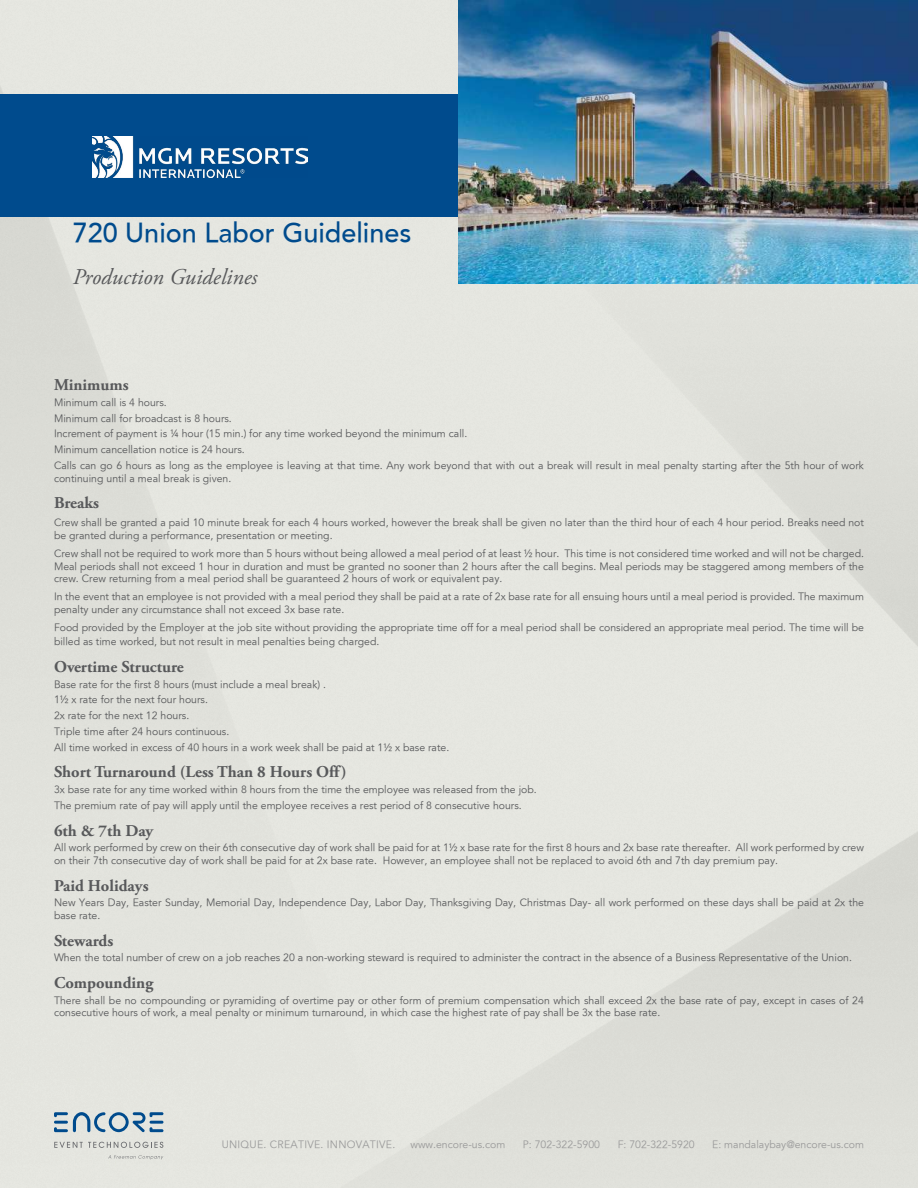
<style>
.page{position:relative;width:918px;height:1188px;background:#fff}
.page>*{position:absolute;margin:0;border:0;box-sizing:border-box;transform-origin:0 0}
.t1{font:500 27px "Avenir";color:#004b8d}
.t2{font:italic 22.5px "Adobe Garamond Pro";color:#58595b}
.t3{font:700 16.5px "Adobe Garamond Pro";color:#58595b}
.t4{font:10.5px/15.9px "Avenir";color:#58595b}
.t5{font:10.5px "Avenir";color:#9a9a9a}
.t6{font:10.5px "Avenir";letter-spacing:.025em;color:#9a9a9a}
</style>
<div class="page">
<img style="left:0;top:0;width:918px;height:1188px">
<div style="left:0;top:94px;width:918px;height:123px;background:#004b8d"></div>
<img style="left:93px;top:136px;width:214px;height:41px">
<svg style="left:54px;top:1142px;width:109px;height:6px"></svg>
<svg style="left:108px;top:1155px;width:55px;height:4px"></svg>
<svg style="left:54px;top:1112px;width:109px;height:20px;background:#97b1c3"></svg>
<img style="left:459px;top:0;width:459px;height:283px">
<h1 class="t1" style="left:73px;top:217px;width:340px">720 Union Labor Guidelines</h1>
<h2 class="t2" style="left:73px;top:263px;width:186px">Production Guidelines</h2>
<h3 class="t3" style="left:54px;top:375px;width:76px">Minimums</h3>
<p class="t4" style="left:54px;top:395px;width:812px">Minimum call is 4 hours.<br>Minimum call for broadcast is 8 hours.<br>Increment of payment is ¼ hour (15 min.) for any time worked beyond the minimum call.<br>Minimum cancellation notice is 24 hours.<br>Calls can go 6 hours as long as the employee is leaving at that time. Any work beyond that with out a break will result in meal penalty starting after the 5th hour of work</p>
<p class="t4" style="left:54px;top:471px;width:179px">continuing until a meal break is given.</p>
<h3 class="t3" style="left:54px;top:493px;width:47px">Breaks</h3>
<p class="t4" style="left:54px;top:517px;width:812px;line-height:12.6px">Crew shall be granted a paid 10 minute break for each 4 hours worked, however the break shall be given no later than the third hour of each 4 hour period. Breaks need not be granted during a performance, presentation or meeting.</p>
<p class="t4" style="left:54px;top:547px;width:812px;line-height:12.6px;text-align:justify">Crew shall not be required to work more than 5 hours without being allowed a meal period of at least ½ hour. This time is not considered time worked and will not be charged.<br>Meal periods shall not exceed 1 hour in duration and must be granted no sooner than 2 hours after the call begins. Meal periods may be staggered among members of the crew. Crew returning from a meal period shall be guaranteed 2 hours of work or equivalent pay.</p>
<p class="t4" style="left:54px;top:590px;width:812px;line-height:12.6px">In the event that an employee is not provided with a meal period they shall be paid at a rate of 2x base rate for all ensuing hours until a meal period is provided. The maximum penalty under any circumstance shall not exceed 3x base rate.</p>
<p class="t4" style="left:54px;top:620px;width:811px;line-height:14.4px">Food provided by the Employer at the job site without providing the appropriate time off for a meal period shall be considered an appropriate meal period. The time will be billed as time worked, but not result in meal penalties being charged.</p>
<h3 class="t3" style="left:54px;top:657px;width:131px">Overtime Structure</h3>
<p class="t4" style="left:54px;top:676px;width:397px">Base rate for the first 8 hours (must include a meal break) .<br>1½ x rate for the next four hours.<br>2x rate for the next 12 hours.<br>Triple time after 24 hours continuous.<br>All time worked in excess of 40 hours in a work week shall be paid at 1½ x base rate.</p>
<h3 class="t3" style="left:54px;top:763px;width:294px">Short Turnaround (Less Than 8 Hours Off)</h3>
<p class="t4" style="left:54px;top:782px;width:484px">3x base rate for any time worked within 8 hours from the time the employee was released from the job.<br>The premium rate of pay will apply until the employee receives a rest period of 8 consecutive hours.</p>
<h3 class="t3" style="left:54px;top:821px;width:101px">6th &amp; 7th Day</h3>
<p class="t4" style="left:54px;top:842px;width:811px;line-height:12.6px">All work performed by crew on their 6th consecutive day of work shall be paid for at 1½ x base rate for the first 8 hours and 2x base rate thereafter. All work performed by crew on their 7th consecutive day of work shall be paid for at 2x base rate. However, an employee shall not be replaced to avoid 6th and 7th day premium pay.</p>
<h3 class="t3" style="left:54px;top:876px;width:96px">Paid Holidays</h3>
<p class="t4" style="left:54px;top:897px;width:812px;line-height:12.6px">New Years Day, Easter Sunday, Memorial Day, Independence Day, Labor Day, Thanksgiving Day, Christmas Day- all work performed on these days shall be paid at 2x the base rate.</p>
<h3 class="t3" style="left:54px;top:931px;width:61px">Stewards</h3>
<p class="t4" style="left:54px;top:950px;width:799px">When the total number of crew on a job reaches 20 a non-working steward is required to administer the contract in the absence of a Business Representative of the Union.</p>
<h3 class="t3" style="left:54px;top:973px;width:101px">Compounding</h3>
<p class="t4" style="left:54px;top:994px;width:811px;line-height:12.6px">There shall be no compounding or pyramiding of overtime pay or other form of premium compensation which shall exceed 2x the base rate of pay, except in cases of 24 consecutive hours of work, a meal penalty or minimum turnaround, in which case the highest rate of pay shall be 3x the base rate.</p>
<p class="t6" style="left:222px;top:1138px;width:175px">UNIQUE. CREATIVE. INNOVATIVE.</p>
<p class="t5" style="left:410px;top:1138px;width:96px">www.encore-us.com</p>
<p class="t5" style="left:523px;top:1138px;width:79px">P: 702-322-5900</p>
<p class="t5" style="left:618px;top:1138px;width:79px">F: 702-322-5920</p>
<p class="t5" style="left:712px;top:1138px;width:153px">E: mandalaybay@encore-us.com</p>
</div>
